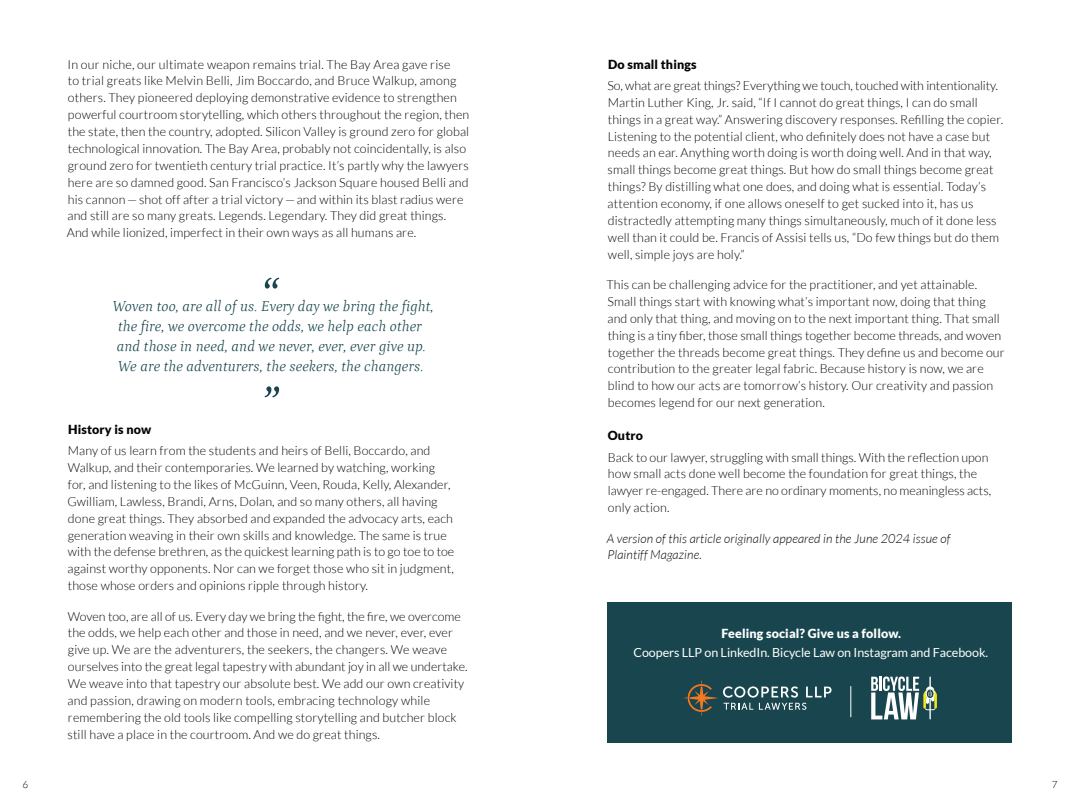
<style>
.page{position:relative;width:1080px;height:810px;background:#fff}
.page>*{position:absolute;margin:0;border:0;box-sizing:border-box;transform-origin:0 0}
.quote_mark_-_top{font:italic 55px "Petrona";color:#19464e}
.quote_mark_-_bottom{font:italic 55px "Petrona";color:#19464e}
.quote_-_text{font:italic 15px/20px "Petrona";letter-spacing:.01em;color:#19464e}
.body{font:300 12.5px/16.9px "Lato";letter-spacing:.01em;color:#040503}
.body-2{font:italic 300 12.5px/16.9px "Lato";letter-spacing:.01em;color:#040503}
.body-3{font:12.5px "Lato";letter-spacing:-.005em;color:#fff}
.subhead{font:900 12.5px "Lato";letter-spacing:.01em;color:#040503}
.body-4{font:900 12.5px "Lato";letter-spacing:.01em;color:#fff}
.t1{font:300 10px "Lato";color:#040503}
</style>
<div class="page">
<div style="left:608px;top:602px;width:404px;height:140px;background:#19464e"></div>
<svg style="left:683px;top:680px;width:149px;height:36px"></svg>
<svg style="left:871px;top:677px;width:66px;height:42px"></svg>
<hr style="left:851px;top:686px;width:1px;height:31px;background:#fff">
<p class="body" style="left:67px;top:56px;width:404px">In our niche, our ultimate weapon remains trial. The Bay Area gave rise<br>to trial greats like Melvin Belli, Jim Boccardo, and Bruce Walkup, among others. They pioneered deploying demonstrative evidence to strengthen powerful courtroom storytelling, which others throughout the region, then the state, then the country, adopted. Silicon Valley is ground zero for global technological innovation. The Bay Area, probably not coincidentally, is also ground zero for twentieth century trial practice. It’s partly why the lawyers here are so damned good. San Francisco’s Jackson Square housed Belli and his cannon—shot off after a trial victory—and within its blast radius were and still are so many greats. Legends. Legendary. They did great things.<br>And while lionized, imperfect in their own ways as all humans are.</p>
<p class="quote_mark_-_top" style="left:259px;top:256px;width:20px">“</p>
<p class="quote_-_text" style="left:117px;top:315px;width:311px">the fire, we overcome the odds, we help each other and those in need, and we never, ever, ever give up.<br>We are the adventurers, the seekers, the changers.</p>
<p class="quote_mark_-_bottom" style="left:260px;top:365px;width:20px">”</p>
<p class="subhead" style="left:68px;top:422px;width:85px">History is now</p>
<p class="body" style="left:67px;top:442px;width:389px">Many of us learn from the students and heirs of Belli, Boccardo, and Walkup, and their contemporaries. We learned by watching, working for, and listening to the likes of McGuinn, Veen, Rouda, Kelly, Alexander, Gwilliam, Lawless, Brandi, Arns, Dolan, and so many others, all having done great things. They absorbed and expanded the advocacy arts, each generation weaving in their own skills and knowledge. The same is true with the defense brethren, as the quickest learning path is to go toe to toe against worthy opponents. Nor can we forget those who sit in judgment, those whose orders and opinions ripple through history.</p>
<p class="body" style="left:67px;top:608px;width:402px">Woven too, are all of us. Every day we bring the fight, the fire, we overcome the odds, we help each other and those in need, and we never, ever, ever give up. We are the adventurers, the seekers, the changers. We weave ourselves into the great legal tapestry with abundant joy in all we undertake.<br>We weave into that tapestry our absolute best. We add our own creativity and passion, drawing on modern tools, embracing technology while remembering the old tools like compelling storytelling and butcher block still have a place in the courtroom. And we do great things.</p>
<p class="quote_-_text" style="left:113px;top:295px;width:323px">Woven too, are all of us. Every day we bring the fight,</p>
<p class="subhead" style="left:608px;top:57px;width:90px">Do small things</p>
<p class="body" style="left:607px;top:77px;width:397px">So, what are great things? Everything we touch, touched with intentionality.<br>Martin Luther King, Jr. said, “If I cannot do great things, I can do small things in a great way.” Answering discovery responses. Refilling the copier.<br>Listening to the potential client, who definitely does not have a case but needs an ear. Anything worth doing is worth doing well. And in that way, small things become great things. But how do small things become great things? By distilling what one does, and doing what is essential. Today’s attention economy, if one allows oneself to get sucked into it, has us distractedly attempting many things simultaneously, much of it done less well than it could be. Francis of Assisi tells us, “Do few things but do them well, simple joys are holy.”</p>
<p class="body" style="left:606px;top:276px;width:400px">This can be challenging advice for the practitioner, and yet attainable.<br>Small things start with knowing what’s important now, doing that thing and only that thing, and moving on to the next important thing. That small thing is a tiny fiber, those small things together become threads, and woven together the threads become great things. They define us and become our contribution to the greater legal fabric. Because history is now, we are blind to how our acts are tomorrow’s history. Our creativity and passion becomes legend for our next generation.</p>
<p class="subhead" style="left:608px;top:428px;width:37px">Outro</p>
<p class="body" style="left:608px;top:449px;width:385px">Back to our lawyer, struggling with small things. With the reflection upon how small acts done well become the foundation for great things, the lawyer re-engaged. There are no ordinary moments, no meaningless acts, only action.</p>
<p class="body-2" style="left:607px;top:530px;width:345px">A version of this article originally appeared in the June 2024 issue of<br>Plaintiff Magazine.</p>
<p class="body-4" style="left:722px;top:626px;width:181px">Feeling social? Give us a follow.</p>
<p class="body-3" style="left:634px;top:645px;width:356px">Coopers LLP on LinkedIn. Bicycle Law on Instagram and Facebook.</p>
<p class="t1" style="left:22px;top:779px;width:7px">6</p>
<p class="t1" style="left:1052px;top:779px;width:7px">7</p>
</div>
